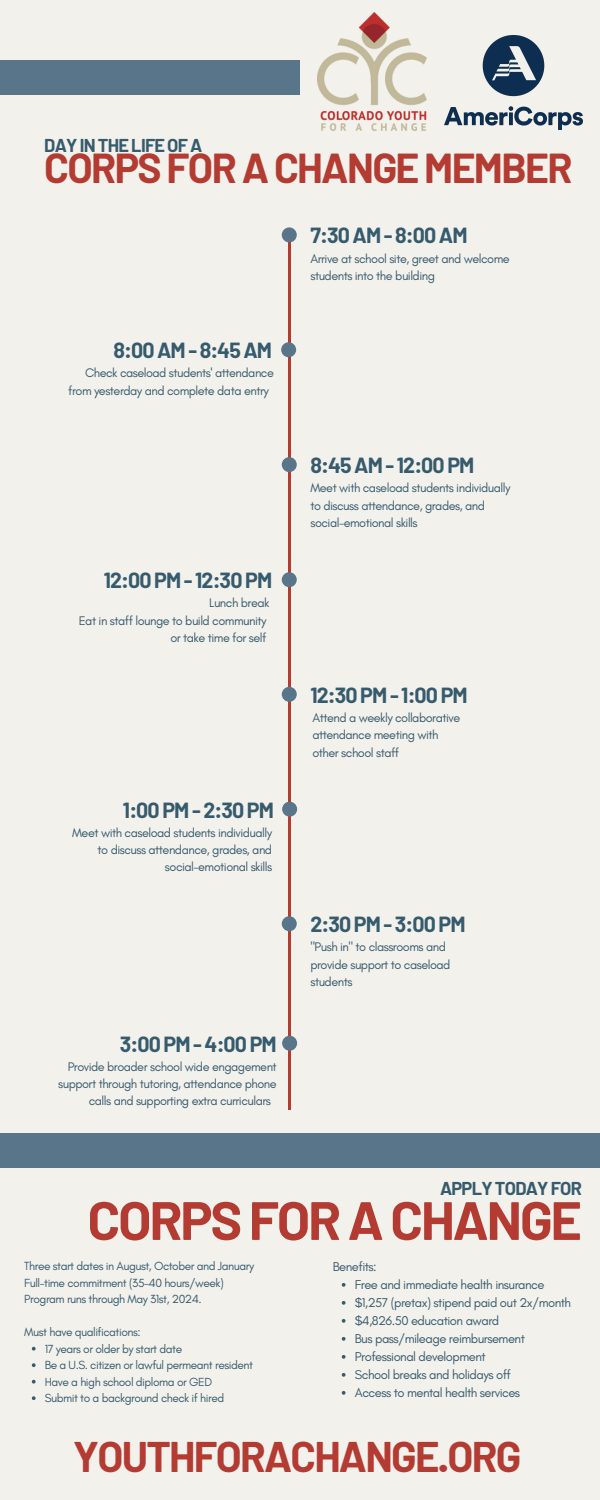
<style>
.page{position:relative;width:600px;height:1500px;background:#f3f1ec}
.page>*{position:absolute;margin:0;border:0;box-sizing:border-box;transform-origin:0 0}
.t1{font:700 53.9px "Barlow";letter-spacing:-.04em;color:#b33b32}
.t2{font:700 41.9px "Barlow";letter-spacing:-.04em;color:#b33b32}
.t3{font:700 40.9px "Barlow";letter-spacing:-.04em;color:#b33b32}
.t4{font:700 21.4px "Barlow";letter-spacing:-.04em;color:#365b6d}
.t5{font:700 18.2px "Barlow";letter-spacing:-.04em;color:#365b6d}
.t6{font:13px/18px "Glacial Indifference";letter-spacing:-.04em;color:#365b6d}
.t7{font:12.7px/17.2px "Glacial Indifference";letter-spacing:-.04em;color:#365b6d}
.t8{font:12px/16.5px "Glacial Indifference";letter-spacing:-.04em;color:#365b6d}
</style>
<div class="page">
<hr style="left:288px;top:229px;width:3px;height:881px;background:#b33b32">
<div style="left:282px;top:227px;width:15px;height:15px;background:#587589;border-radius:50%"></div>
<div style="left:0;top:60px;width:300px;height:34px;background:#587589"></div>
<img style="left:318px;top:13px;width:109px;height:118px">
<img style="left:444px;top:35px;width:138px;height:95px">
<div style="left:281px;top:342px;width:15px;height:15px;background:#587589;border-radius:50%"></div>
<div style="left:282px;top:457px;width:15px;height:15px;background:#587589;border-radius:50%"></div>
<div style="left:282px;top:572px;width:15px;height:15px;background:#587589;border-radius:50%"></div>
<div style="left:282px;top:687px;width:15px;height:15px;background:#587589;border-radius:50%"></div>
<div style="left:282px;top:802px;width:15px;height:15px;background:#587589;border-radius:50%"></div>
<div style="left:282px;top:916px;width:15px;height:15px;background:#587589;border-radius:50%"></div>
<div style="left:282px;top:1036px;width:15px;height:15px;background:#587589;border-radius:50%"></div>
<div style="left:0;top:1133px;width:600px;height:35px;background:#587589"></div>
<svg style="left:32px;top:1347px;width:4px;height:4px"></svg>
<svg style="left:32px;top:1363px;width:4px;height:4px"></svg>
<svg style="left:32px;top:1380px;width:4px;height:4px"></svg>
<svg style="left:32px;top:1396px;width:4px;height:4px"></svg>
<svg style="left:342px;top:1283px;width:4px;height:4px"></svg>
<svg style="left:342px;top:1301px;width:4px;height:4px"></svg>
<svg style="left:342px;top:1319px;width:4px;height:4px"></svg>
<svg style="left:342px;top:1337px;width:4px;height:4px"></svg>
<svg style="left:342px;top:1355px;width:4px;height:4px"></svg>
<svg style="left:342px;top:1373px;width:4px;height:4px"></svg>
<svg style="left:342px;top:1391px;width:4px;height:4px"></svg>
<h3 class="t5" style="left:44px;top:134px;width:160px">DAY IN THE LIFE OF A</h3>
<h3 class="t3" style="left:44px;top:142px;width:530px">CORPS FOR A CHANGE MEMBER</h3>
<h3 class="t4" style="left:310px;top:222px;width:159px">7:30 AM - 8:00 AM</h3>
<h3 class="t4" style="left:113px;top:337px;width:160px">8:00 AM - 8:45 AM</h3>
<p class="t7" style="left:68px;top:364px;width:207px;text-indent:17px">Check caseload students' attendance from yesterday and complete data entry</p>
<h3 class="t4" style="left:104px;top:567px;width:170px">12:00 PM - 12:30 PM</h3>
<p class="t7" style="left:79px;top:594px;width:192px;text-align:right">Lunch break<br>Eat in staff lounge to build community or take time for self</p>
<h3 class="t4" style="left:123px;top:796px;width:153px">1:00 PM - 2:30 PM</h3>
<p class="t7" style="left:72px;top:824px;width:202px;text-align:right">Meet with caseload students individually to discuss attendance, grades, and social-emotional skills</p>
<h3 class="t4" style="left:120px;top:1030px;width:158px">3:00 PM - 4:00 PM</h3>
<p class="t7" style="left:68px;top:1058px;width:211px">Provide broader school wide engagement</p>
<p class="t7" style="left:58px;top:1075px;width:220px">support through tutoring, attendance phone</p>
<p class="t7" style="left:89px;top:1092px;width:184px">calls and supporting extra curriculars</p>
<p class="t7" style="left:310px;top:250px;width:201px">Arrive at school site, greet and welcome students into the building</p>
<h3 class="t4" style="left:310px;top:452px;width:166px">8:45 AM - 12:00 PM</h3>
<p class="t7" style="left:310px;top:479px;width:202px">Meet with caseload students individually to discuss attendance, grades, and social-emotional skills</p>
<h3 class="t4" style="left:310px;top:682px;width:159px">12:30 PM - 1:00 PM</h3>
<p class="t7" style="left:312px;top:709px;width:149px">Attend a weekly collaborative attendance meeting with other school staff</p>
<h3 class="t4" style="left:310px;top:911px;width:157px">2:30 PM - 3:00 PM</h3>
<p class="t7" style="left:310px;top:938px;width:142px">"Push in" to classrooms and provide support to caseload students</p>
<h3 class="t5" style="left:440px;top:1177px;width:143px">APPLY TODAY FOR</h3>
<h1 class="t1" style="left:87px;top:1186px;width:496px">CORPS FOR A CHANGE</h1>
<p class="t6" style="left:355px;top:1275px;width:218px">Free and immediate health insurance $1,257 (pretax) stipend paid out 2x/month $4,826.50 education award<br>Bus pass/mileage reimbursement<br>Professional development<br>School breaks and holidays off<br>Access to mental health services</p>
<p class="t6" style="left:333px;top:1257px;width:46px">Benefits:</p>
<p class="t8" style="left:24px;top:1258px;width:231px">Three start dates in August, October and January<br>Full-time commitment (35-40 hours/week)<br>Program runs through May 31st, 2024.</p>
<p class="t8" style="left:24px;top:1324px;width:118px">Must have qualifications:</p>
<p class="t8" style="left:45px;top:1340px;width:210px">17 years or older by start date<br>Be a U.S. citizen or lawful permeant resident Have a high school diploma or GED<br>Submit to a background check if hired</p>
<h2 class="t2" style="left:73px;top:1430px;width:449px">YOUTHFORACHANGE.ORG</h2>
</div>
